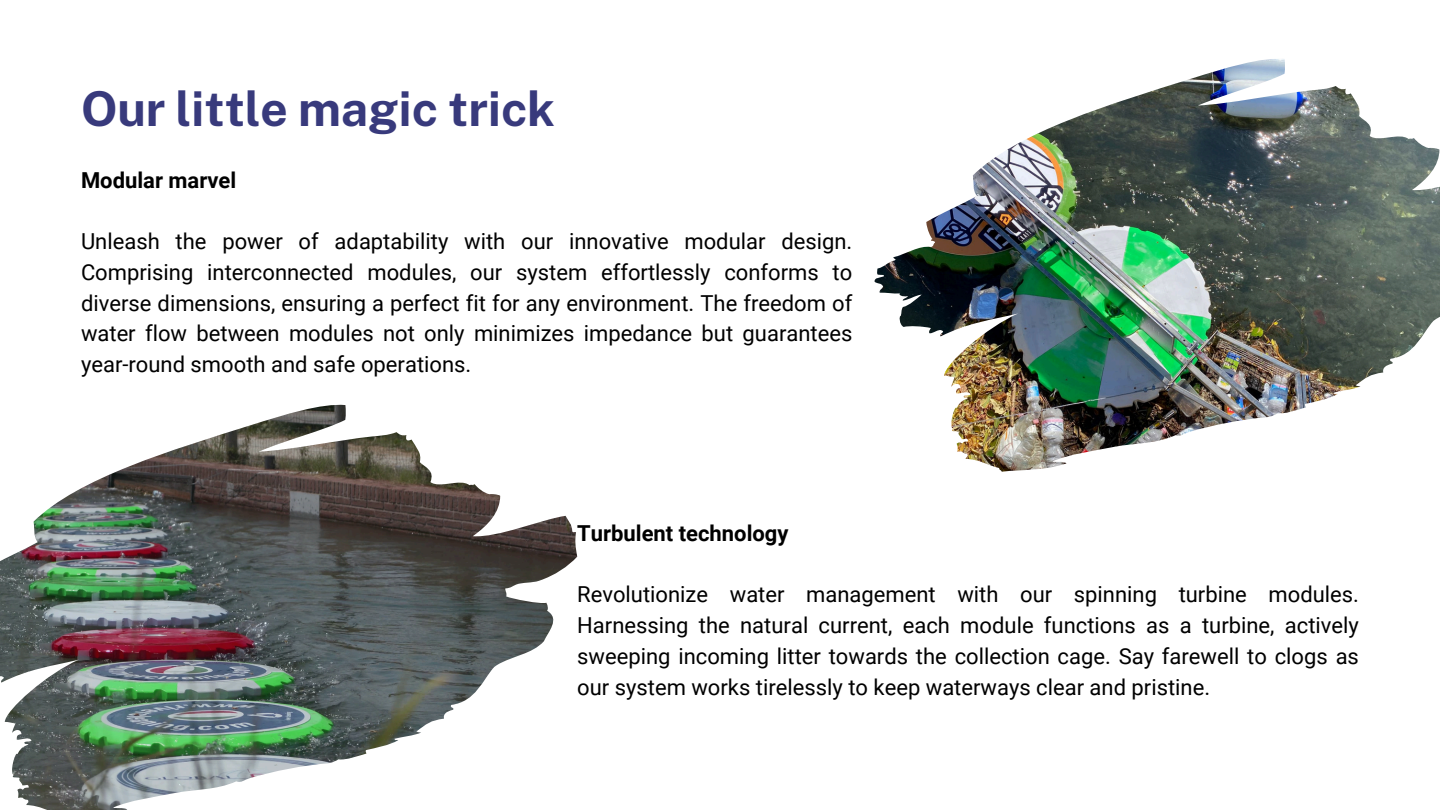
<style>
.page{position:relative;width:1440px;height:810px;background:#fff}
.page>*{position:absolute;margin:0;border:0;box-sizing:border-box;transform-origin:0 0}
.t1{font:700 48px "Public Sans";color:#383a7c}
.t2{font:22px/30.8px "Roboto";color:#000;text-align:justify}
.t3{font:700 22px "Roboto";color:#000}
</style>
<div class="page">
<img style="left:0;top:405px;width:577px;height:405px">
<img style="left:875px;top:59px;width:565px;height:413px">
<h2 class="t1" style="left:81px;top:81px;width:476px">Our little magic trick</h2>
<h1 class="t3" style="left:81px;top:167px;width:157px">Modular marvel</h1>
<h2 class="t2" style="left:81px;top:226px;width:773px">Unleash the power of adaptability with our innovative modular design.<br>Comprising interconnected modules, our system effortlessly conforms to diverse dimensions, ensuring a perfect fit for any environment. The freedom of water flow between modules not only minimizes impedance but guarantees year-round smooth and safe operations.</h2>
<p class="t3" style="left:577px;top:520px;width:213px">Turbulent technology</p>
<p class="t2" style="left:577px;top:579px;width:783px">Revolutionize water management with our spinning turbine modules.<br>Harnessing the natural current, each module functions as a turbine, actively sweeping incoming litter towards the collection cage. Say farewell to clogs as our system works tirelessly to keep waterways clear and pristine.</p>
</div>
